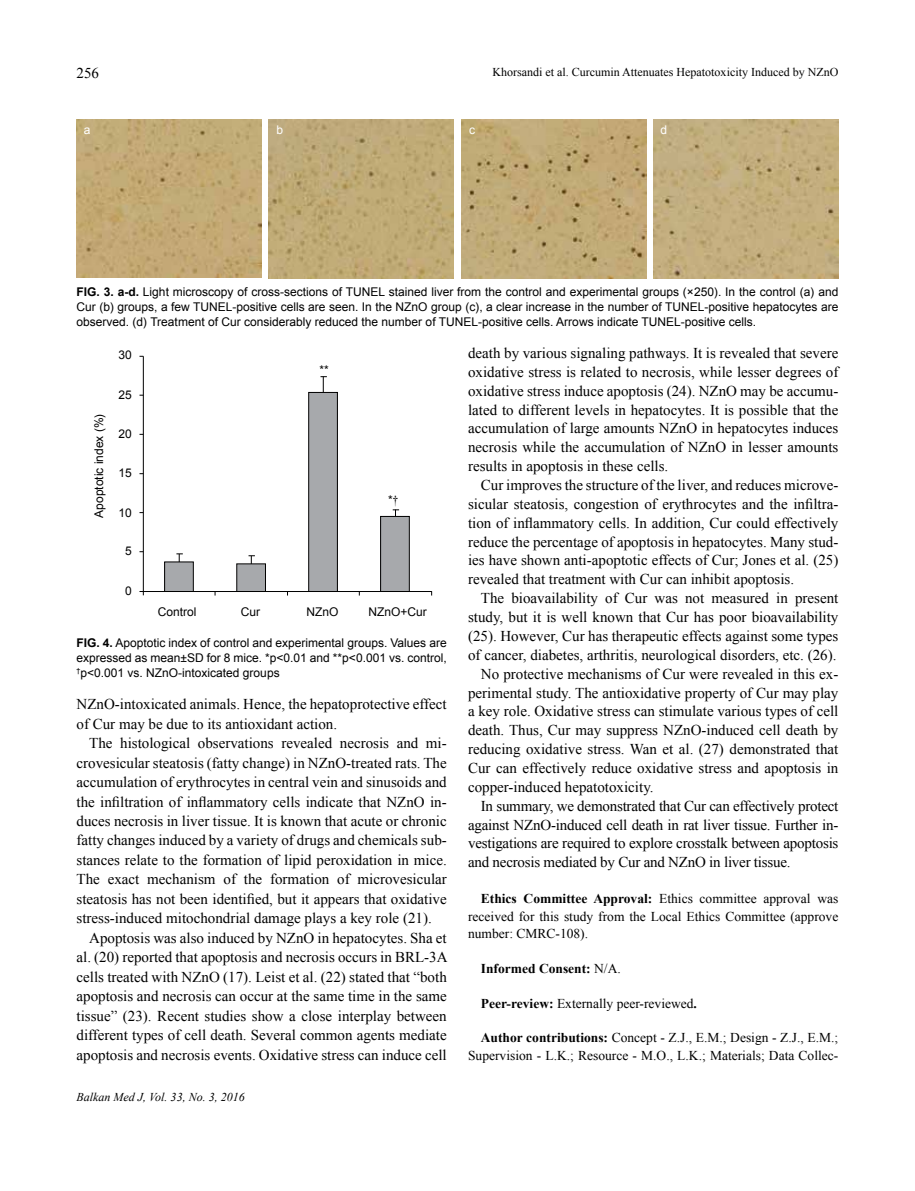
<style>
.page{position:relative;width:915px;height:1191px;background:#fff}
.page>*{position:absolute;margin:0;border:0;box-sizing:border-box;transform-origin:0 0}
.t1{font:15px/19.5px "Times New Roman";color:#000;text-align:justify}
.t2{font:13.5px/17.4px "Times New Roman";color:#000;text-align:justify}
.t3{font:700 13.5px "Times New Roman";color:#000}
.t4{font:12px/15px "Arial";color:#000;text-align:justify}
.t5{font:12px "Times New Roman";color:#000}
.t6{font:italic 12px "Times New Roman";color:#000}
.t7{font:12px "Arial";color:#fff}
.s1{font-weight:700}
.s2{font-family:"Times New Roman"}
.s3{font-weight:400}
</style>
<div class="page">
<img style="left:76px;top:119px;width:185px;height:159px">
<img style="left:653px;top:119px;width:185px;height:159px">
<img style="left:461px;top:119px;width:185px;height:159px">
<img style="left:269px;top:120px;width:184px;height:158px">
<div style="left:164px;top:562px;width:29px;height:29px;background:#a7a9ac"></div>
<div style="left:164px;top:562px;width:29px;height:30px;border:1px solid #000"></div>
<div style="left:237px;top:564px;width:28px;height:27px;background:#a7a9ac"></div>
<div style="left:380px;top:516px;width:29px;height:75px;background:#a7a9ac"></div>
<div style="left:380px;top:516px;width:29px;height:76px;border:1px solid #000"></div>
<div style="left:308px;top:392px;width:29px;height:199px;background:#a7a9ac"></div>
<div style="left:308px;top:392px;width:29px;height:200px;border:1px solid #000"></div>
<hr style="left:143px;top:356px;width:1px;height:239px;background:#000">
<svg style="left:392px;top:509px;width:7px;height:7px"></svg>
<hr style="left:139px;top:591px;width:292px;height:1px;background:#000">
<svg style="left:320px;top:376px;width:7px;height:16px"></svg>
<svg style="left:248px;top:555px;width:7px;height:9px"></svg>
<svg style="left:176px;top:553px;width:7px;height:9px"></svg>
<p class="t1" style="left:77px;top:63px;width:24px">256</p>
<p class="t5" style="left:492px;top:64px;width:347px">Khorsandi et al. Curcumin Attenuates Hepatotoxicity Induced by NZnO</p>
<p class="t7" style="left:84px;top:123px;width:8px">a</p>
<p class="t7" style="left:276px;top:123px;width:8px">b</p>
<p class="t7" style="left:469px;top:123px;width:7px">c</p>
<p class="t7" style="left:660px;top:123px;width:8px">d</p>
<p class="t4" style="left:76px;top:285px;width:763px"><span class="s1">FIG. 3. a-d.</span> Light microscopy of cross-sections of TUNEL stained liver from the control and experimental groups (×250). In the control (a) and Cur (b) groups, a few TUNEL-positive cells are seen. In the NZnO group (c), a clear increase in the number of TUNEL-positive hepatocytes are observed. (d) Treatment of Cur considerably reduced the number of TUNEL-positive cells. Arrows indicate TUNEL-positive cells.</p>
<p class="t4" style="left:91px;top:518px;width:106px;rotate:-90deg">Apoptotic index (%)</p>
<p class="t4" style="left:118px;top:348px;width:15px">30</p>
<p class="t4" style="left:118px;top:387px;width:15px">25</p>
<p class="t4" style="left:118px;top:426px;width:15px">20</p>
<p class="t4" style="left:118px;top:465px;width:15px">15</p>
<p class="t4" style="left:118px;top:505px;width:15px">10</p>
<p class="t4" style="left:125px;top:543px;width:8px">5</p>
<p class="t4" style="left:125px;top:583px;width:8px">0</p>
<p class="t4" style="left:158px;top:604px;width:40px">Control</p>
<p class="t4" style="left:319px;top:362px;width:11px">**</p>
<p class="t4" style="left:388px;top:492px;width:12px">*<span class="s2">†</span></p>
<p class="t4" style="left:241px;top:604px;width:21px">Cur</p>
<p class="t4" style="left:306px;top:604px;width:34px">NZnO</p>
<p class="t4" style="left:368px;top:604px;width:60px">NZnO+Cur</p>
<p class="t4" style="left:76px;top:635px;width:371px"><span class="s1">FIG. 4.</span> Apoptotic index of control and experimental groups. Values are expressed as mean±SD for 8 mice. *p&lt;0.01 and **p&lt;0.001 vs. control, <sup>†</sup>p&lt;0.001 vs. NZnO-intoxicated groups</p>
<p class="t1" style="left:76px;top:694px;width:371px">NZnO-intoxicated animals. Hence, the hepatoprotective effect of Cur may be due to its antioxidant action.</p>
<p class="t1" style="left:76px;top:733px;width:371px;text-indent:13px">The histological observations revealed necrosis and mi&shy;crovesicular steatosis (fatty change) in NZnO-treated rats. The accumulation of erythrocytes in central vein and sinusoids and the infiltration of inflammatory cells indicate that NZnO in&shy;duces necrosis in liver tissue. It is known that acute or chronic fatty changes induced by a variety of drugs and chemicals sub&shy;stances relate to the formation of lipid peroxidation in mice.<br>The exact mechanism of the formation of microvesicular steatosis has not been identified, but it appears that oxidative stress-induced mitochondrial damage plays a key role (21).</p>
<p class="t1" style="left:76px;top:927px;width:372px;text-indent:13px">Apoptosis was also induced by NZnO in hepatocytes. Sha et al. (20) reported that apoptosis and necrosis occurs in BRL-3A cells treated with NZnO (17). Leist et al. (22) stated that “both apoptosis and necrosis can occur at the same time in the same tissue” (23). Recent studies show a close interplay between different types of cell death. Several common agents mediate apoptosis and necrosis events. Oxidative stress can induce cell</p>
<p class="t6" style="left:77px;top:1088px;width:169px">Balkan Med J, Vol. 33, No. 3, 2016</p>
<p class="t1" style="left:468px;top:343px;width:371px;line-height:18.9px">death by various signaling pathways. It is revealed that severe oxidative stress is related to necrosis, while lesser degrees of oxidative stress induce apoptosis (24). NZnO may be accumu&shy;lated to different levels in hepatocytes. It is possible that the accumulation of large amounts NZnO in hepatocytes induces necrosis while the accumulation of NZnO in lesser amounts results in apoptosis in these cells.</p>
<p class="t1" style="left:468px;top:475px;width:371px;line-height:18.9px;text-indent:13px">Cur improves the structure of the liver, and reduces microve&shy;sicular steatosis, congestion of erythrocytes and the infiltra&shy;tion of inflammatory cells. In addition, Cur could effectively reduce the percentage of apoptosis in hepatocytes. Many stud&shy;ies have shown anti-apoptotic effects of Cur; Jones et al. (25) revealed that treatment with Cur can inhibit apoptosis.</p>
<p class="t1" style="left:480px;top:588px;width:359px">The bioavailability of Cur was not measured in present</p>
<p class="t1" style="left:468px;top:607px;width:372px">study, but it is well known that Cur has poor bioavailability</p>
<p class="t1" style="left:468px;top:626px;width:371px">(25). However, Cur has therapeutic effects against some types</p>
<p class="t1" style="left:468px;top:645px;width:370px">of cancer, diabetes, arthritis, neurological disorders, etc. (26).</p>
<p class="t1" style="left:480px;top:663px;width:359px">No protective mechanisms of Cur were revealed in this ex-</p>
<p class="t1" style="left:468px;top:682px;width:371px">perimental study. The antioxidative property of Cur may play</p>
<p class="t1" style="left:468px;top:701px;width:371px">a key role. Oxidative stress can stimulate various types of cell</p>
<p class="t1" style="left:468px;top:720px;width:371px">death. Thus, Cur may suppress NZnO-induced cell death by</p>
<p class="t1" style="left:468px;top:739px;width:371px">reducing oxidative stress. Wan et al. (27) demonstrated that</p>
<p class="t1" style="left:468px;top:758px;width:371px">Cur can effectively reduce oxidative stress and apoptosis in</p>
<p class="t1" style="left:468px;top:777px;width:187px">copper-induced hepatotoxicity.</p>
<p class="t1" style="left:480px;top:795px;width:359px">In summary, we demonstrated that Cur can effectively protect</p>
<p class="t1" style="left:468px;top:814px;width:372px">against NZnO-induced cell death in rat liver tissue. Further in-</p>
<p class="t1" style="left:468px;top:833px;width:372px">vestigations are required to explore crosstalk between apoptosis</p>
<p class="t1" style="left:468px;top:852px;width:324px">and necrosis mediated by Cur and NZnO in liver tissue.</p>
<p class="t2" style="left:468px;top:890px;width:371px;text-indent:13px"><span class="s1">Ethics Committee Approval:</span> Ethics committee approval was received for this study from the Local Ethics Committee (approve number: CMRC-108).</p>
<p class="t3" style="left:480px;top:959px;width:141px">Informed Consent: <span class="s3">N/A.</span></p>
<p class="t2" style="left:480px;top:994px;width:217px"><span class="s1">Peer-review:</span> Externally peer-reviewed<span class="s1">.</span></p>
<p class="t2" style="left:468px;top:1028px;width:371px;text-align:right"><span class="s1">Author contributions:</span> Concept - Z.J., E.M.; Design - Z.J., E.M.;<br>Supervision - L.K.; Resource - M.O., L.K.; Materials; Data Collec-</p>
</div>
